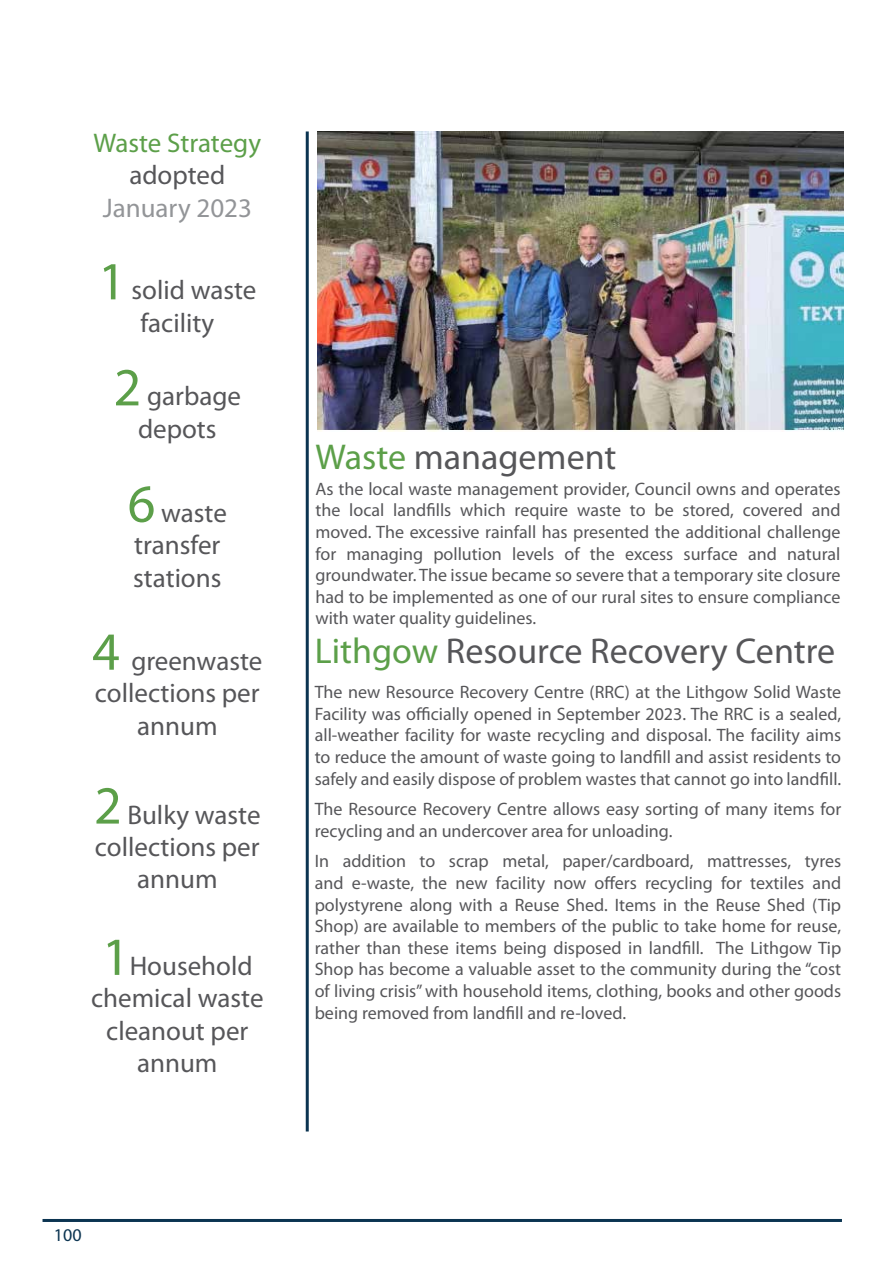
<style>
.page{position:relative;width:893px;height:1263px;background:#fff}
.page>*{position:absolute;margin:0;border:0;box-sizing:border-box;transform-origin:0 0}
.t1{font:36px "Myriad Pro";color:#565659}
.t2{font:27px/32.4px "Myriad Pro";color:#565659;text-align:center}
.t3{font:27px "Myriad Pro";letter-spacing:-.005em;color:#5c9f49}
.t4{font:27px "Myriad Pro";color:#939598}
.t5{font:18px/21.6px "Myriad Pro";color:#565659;text-align:justify}
.t6{font:18px "Myriad Pro";color:#0b3451}
.s1{font-size:54px;color:#5c9f49}
.s2{color:#5c9f49}
</style>
<div class="page">
<hr style="left:43px;top:1219px;width:799px;height:3px;background:#0b3451">
<hr style="left:306px;top:131px;width:3px;height:1000px;background:#0b3451">
<img style="left:317px;top:131px;width:526px;height:300px">
<h2 class="t3" style="left:94px;top:126px;width:169px">Waste Strategy</h2>
<h2 class="t2" style="left:129px;top:158px;width:97px">adopted</h2>
<h2 class="t4" style="left:103px;top:191px;width:151px">January 2023</h2>
<h2 class="t2" style="left:98px;top:274px;width:160px"><span class="s1">1</span> solid waste facility</h2>
<h2 class="t2" style="left:114px;top:380px;width:129px"><span class="s1">2</span> garbage depots</h2>
<h1 class="t1" style="left:315px;top:435px;width:302px"><span class="s2">Waste</span> management</h1>
<h2 class="t2" style="left:128px;top:496px;width:101px;text-align:left"><span class="s1">6</span> waste transfer stations</h2>
<p class="t5" style="left:315px;top:478px;width:526px">As the local waste management provider, Council owns and operates the local landfills which require waste to be stored, covered and moved. The excessive rainfall has presented the additional challenge for managing pollution levels of the excess surface and natural groundwater. The issue became so severe that a temporary site closure had to be implemented as one of our rural sites to ensure compliance with water quality guidelines.</p>
<h2 class="t2" style="left:92px;top:644px;width:172px"><span class="s1">4</span> greenwaste collections per annum</h2>
<h2 class="t2" style="left:94px;top:798px;width:168px"><span class="s1">2</span> Bulky waste collections per annum</h2>
<h2 class="t2" style="left:91px;top:949px;width:174px"><span class="s1">1</span>Household chemical waste cleanout per annum</h2>
<h1 class="t1" style="left:315px;top:628px;width:522px"><span class="s2">Lithgow</span> Resource Recovery Centre</h1>
<p class="t5" style="left:315px;top:681px;width:528px">The new Resource Recovery Centre (RRC) at the Lithgow Solid Waste Facility was officially opened in September 2023. The RRC is a sealed, all-weather facility for waste recycling and disposal. The facility aims to reduce the amount of waste going to landfill and assist residents to safely and easily dispose of problem wastes that cannot go into landfill.</p>
<p class="t5" style="left:315px;top:798px;width:528px">The Resource Recovery Centre allows easy sorting of many items for recycling and an undercover area for unloading.</p>
<p class="t5" style="left:315px;top:850px;width:528px">In addition to scrap metal, paper/cardboard, mattresses, tyres and e-waste, the new facility now offers recycling for textiles and polystyrene along with a Reuse Shed. Items in the Reuse Shed (Tip Shop) are available to members of the public to take home for reuse, rather than these items being disposed in landfill. The Lithgow Tip Shop has become a valuable asset to the community during the “cost of living crisis” with household items, clothing, books and other goods being removed from landfill and re-loved.</p>
<p class="t6" style="left:54px;top:1224px;width:29px">100</p>
</div>
